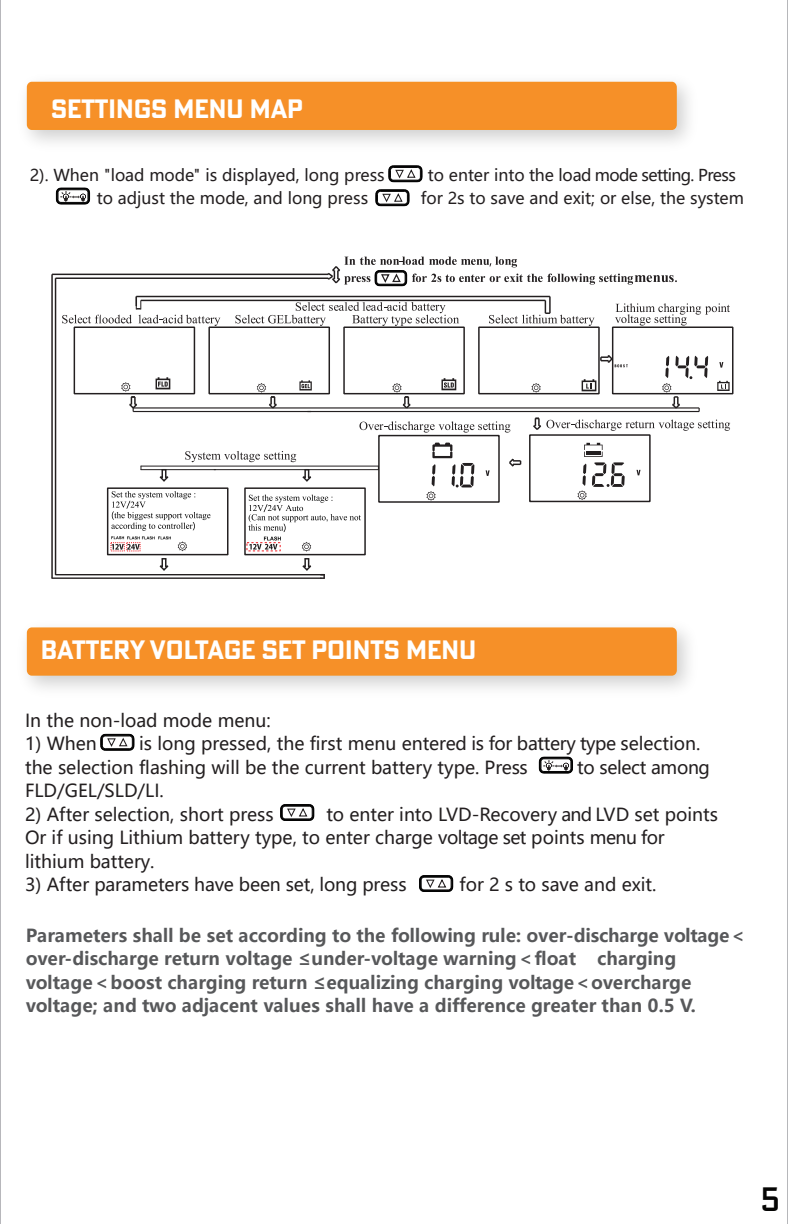
<style>
.page{position:relative;width:788px;height:1224px;background:#fff}
.page>*{position:absolute;margin:0;border:0;box-sizing:border-box;transform-origin:0 0}
.t1{font:500 33px "Poster Gothic ATF";color:#050504}
.t2{font:700 26px "Poster Gothic ATF";color:#fff}
.t3{font:17.8px/23.6px "Microsoft Ya Hei";color:#231f20}
.t4{font:700 17.8px/23.6px "Microsoft Ya Hei";color:#57585a}
.t5{font:17.8px "Microsoft Ya Hei";letter-spacing:-.02em;color:#231f20}
.t6{font:16.2px "Microsoft Ya Hei";color:#231f20}
.t7{font:16.2px "Microsoft Ya Hei";letter-spacing:-.04em;color:#231f20}
</style>
<div class="page">
<img style="left:26px;top:81px;width:663px;height:62px">
<div style="left:28px;top:83px;width:648px;height:46px;background:#f69028;border-radius:4px"></div>
<div style="left:27px;top:82px;width:649px;height:48px;border:2px solid #f69124;border-radius:4px"></div>
<img style="left:26px;top:628px;width:663px;height:61px">
<div style="left:28px;top:628px;width:648px;height:47px;background:#f69028;border-radius:4px"></div>
<div style="left:27px;top:627px;width:649px;height:49px;border:2px solid #f69124;border-radius:4px"></div>
<svg style="left:100px;top:734px;width:35px;height:17px"></svg>
<svg style="left:539px;top:757px;width:34px;height:17px"></svg>
<svg style="left:155px;top:377px;width:15px;height:12px"></svg>
<div style="left:74px;top:327px;width:121px;height:67px;border:1px solid #231f20"></div>
<svg style="left:636px;top:470px;width:4px;height:5px"></svg>
<div style="left:529px;top:434px;width:121px;height:68px;border:1px solid #231f20"></div>
<svg style="left:509px;top:458px;width:12px;height:9px"></svg>
<svg style="left:485px;top:470px;width:4px;height:6px"></svg>
<div style="left:378px;top:435px;width:121px;height:68px;border:1px solid #231f20"></div>
<svg style="left:719px;top:362px;width:4px;height:6px"></svg>
<div style="left:611px;top:327px;width:122px;height:67px;border:1px solid #231f20"></div>
<svg style="left:299px;top:380px;width:13px;height:10px"></svg>
<div style="left:208px;top:327px;width:122px;height:67px;border:1px solid #231f20"></div>
<svg style="left:441px;top:378px;width:15px;height:12px"></svg>
<div style="left:343px;top:327px;width:122px;height:67px;border:1px solid #231f20"></div>
<svg style="left:581px;top:379px;width:15px;height:12px"></svg>
<div style="left:478px;top:327px;width:121px;height:67px;border:1px solid #231f20"></div>
<hr style="left:133px;top:407px;width:566px;height:2px;background:#231f20">
<hr style="left:133px;top:411px;width:566px;height:1px;background:#231f20">
<hr style="left:136px;top:296px;width:414px;height:1px;background:#231f20">
<hr style="left:141px;top:300px;width:404px;height:1px;background:#231f20">
<hr style="left:55px;top:278px;width:1px;height:297px;background:#231f20">
<hr style="left:51px;top:274px;width:2px;height:304px;background:#231f20">
<hr style="left:55px;top:278px;width:273px;height:1px;background:#231f20">
<hr style="left:52px;top:274px;width:276px;height:1px;background:#231f20">
<svg style="left:600px;top:353px;width:27px;height:14px"></svg>
<svg style="left:121px;top:382px;width:18px;height:30px"></svg>
<svg style="left:257px;top:383px;width:21px;height:26px"></svg>
<svg style="left:392px;top:383px;width:20px;height:26px"></svg>
<svg style="left:531px;top:383px;width:9px;height:10px"></svg>
<svg style="left:662px;top:356px;width:46px;height:56px"></svg>
<svg style="left:717px;top:381px;width:12px;height:10px"></svg>
<svg style="left:577px;top:443px;width:47px;height:57px"></svg>
<svg style="left:426px;top:442px;width:48px;height:59px"></svg>
<svg style="left:326px;top:257px;width:350px;height:30px"></svg>
<svg style="left:62px;top:297px;width:158px;height:29px"></svg>
<svg style="left:489px;top:296px;width:105px;height:30px"></svg>
<svg style="left:615px;top:303px;width:114px;height:23px"></svg>
<svg style="left:235px;top:302px;width:224px;height:24px"></svg>
<svg style="left:533px;top:418px;width:197px;height:13px"></svg>
<svg style="left:359px;top:421px;width:151px;height:12px"></svg>
<hr style="left:56px;top:574px;width:268px;height:1px;background:#231f20">
<hr style="left:52px;top:577px;width:269px;height:2px;background:#231f20">
<svg style="left:321px;top:574px;width:4px;height:5px"></svg>
<hr style="left:141px;top:466px;width:237px;height:1px;background:#231f20">
<hr style="left:141px;top:469px;width:237px;height:1px;background:#231f20">
<svg style="left:158px;top:469px;width:12px;height:13px"></svg>
<svg style="left:301px;top:469px;width:11px;height:13px"></svg>
<div style="left:107px;top:487px;width:121px;height:68px;border:1px solid #231f20"></div>
<div style="left:244px;top:487px;width:122px;height:68px;border:1px solid #231f20"></div>
<svg style="left:159px;top:558px;width:10px;height:13px"></svg>
<svg style="left:302px;top:558px;width:10px;height:13px"></svg>
<svg style="left:185px;top:451px;width:111px;height:11px"></svg>
<svg style="left:111px;top:491px;width:99px;height:60px"></svg>
<svg style="left:248px;top:495px;width:113px;height:57px"></svg>
<svg style="left:388px;top:165px;width:34px;height:17px"></svg>
<svg style="left:375px;top:189px;width:34px;height:17px"></svg>
<svg style="left:56px;top:188px;width:34px;height:17px"></svg>
<svg style="left:280px;top:804px;width:34px;height:17px"></svg>
<svg style="left:419px;top:875px;width:34px;height:17px"></svg>
<hr style="left:0;top:0;width:1px;height:1224px;background:#a8a9ad">
<hr style="left:787px;top:0;width:1px;height:1224px;background:#a8a9ad">
<h2 class="t2" style="left:51px;top:91px;width:253px">SETTINGS MENU MAP</h2>
<p class="t6" style="left:30px;top:164px;width:356px">2). When "load mode" is displayed, long press</p>
<p class="t7" style="left:428px;top:164px;width:309px">to enter into the load mode setting. Press</p>
<p class="t6" style="left:97px;top:188px;width:273px">to adjust the mode, and long press</p>
<p class="t6" style="left:421px;top:188px;width:324px">for 2s to save and exit; or else, the system</p>
<h2 class="t2" style="left:41px;top:633px;width:437px">BATTERY VOLTAGE SET POINTS MENU</h2>
<p class="t3" style="left:25px;top:708px;width:247px">In the non-load mode menu:</p>
<p class="t3" style="left:25px;top:732px;width:73px">1) When</p>
<p class="t3" style="left:25px;top:732px;width:677px;text-indent:114px">is long pressed, the first menu entered is for battery type selection. the selection flashing will be the current battery type. Press</p>
<p class="t5" style="left:577px;top:755px;width:134px">to select among</p>
<p class="t3" style="left:25px;top:779px;width:140px">FLD/GEL/SLD/LI.</p>
<p class="t3" style="left:25px;top:802px;width:250px">2) After selection, short press</p>
<p class="t3" style="left:25px;top:802px;width:694px;text-indent:301px">to enter into LVD-Recovery and LVD set points<br>Or if using Lithium battery type, to enter charge voltage set points menu for lithium battery.</p>
<p class="t3" style="left:25px;top:873px;width:383px">3) After parameters have been set, long press</p>
<p class="t3" style="left:459px;top:873px;width:198px">for 2 s to save and exit.</p>
<p class="t4" style="left:26px;top:923px;width:722px">Parameters shall be set according to the following rule: over-discharge voltage＜over-discharge return voltage ≤under-voltage warning＜float charging voltage＜boost charging return ≤equalizing charging voltage＜overcharge voltage; and two adjacent values shall have a difference greater than 0.5 V.</p>
<h1 class="t1" style="left:760px;top:1178px;width:20px">5</h1>
</div>
